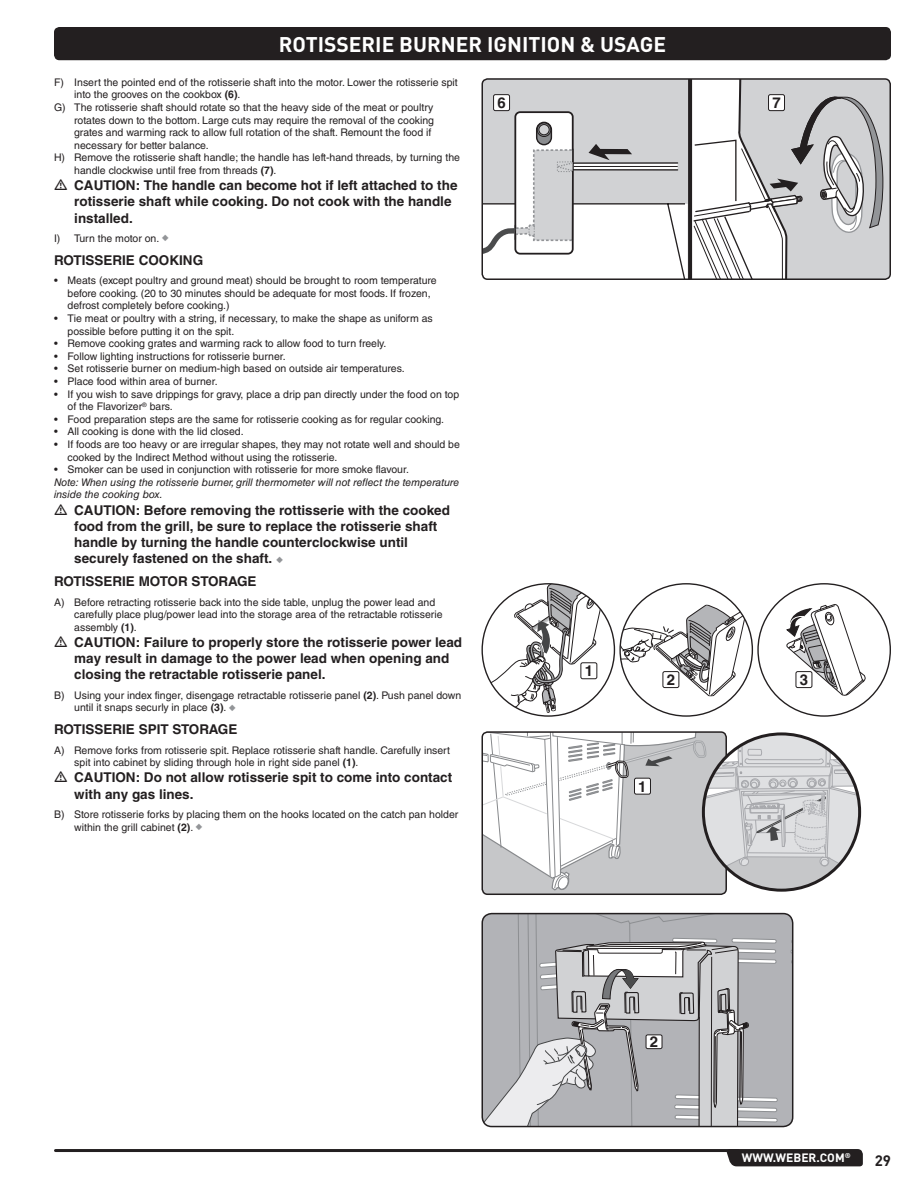
<style>
.page{position:relative;width:918px;height:1188px;background:#fff}
.page>*{position:absolute;margin:0;border:0;box-sizing:border-box;transform-origin:0 0}
.t1{font:21px "DI Nkerned";color:#fff}
.t2{font:700 15px "Helvetica LT Std";color:#231f20}
.t3{font:15px "DI Nkerned";color:#231f20}
.t4{font:700 13.5px/16.2px "Helvetica LT Std";color:#231f20}
.t5{font:12px "DI Nkerned";color:#fff}
.t6{font:10.5px/12.6px "Helvetica LT Std";color:#231f20}
.t7{font:italic 10.5px/12.6px "Helvetica LT Std";color:#231f20}
.s1{font-weight:700}
.s2{color:#939598}
.s3{font-size:11.4px}
</style>
<div class="page">
<div style="left:54px;top:27px;width:837px;height:33px;background:#231f20;border-radius:5px"></div>
<hr style="left:56px;top:1149px;width:682px;height:3px;background:#231f20">
<div style="left:726px;top:1149px;width:137px;height:17px;background:#231f20"></div>
<svg style="left:786px;top:604px;width:79px;height:92px"></svg>
<div style="left:796px;top:672px;width:16px;height:16px;background:#fff;border-radius:2px"></div>
<div style="left:796px;top:671px;width:16px;height:17px;border:1px solid #231f20;border-radius:2px"></div>
<svg style="left:483px;top:584px;width:124px;height:132px"></svg>
<div style="left:581px;top:663px;width:16px;height:16px;background:#fff;border-radius:2px"></div>
<div style="left:581px;top:662px;width:16px;height:17px;border:1px solid #231f20;border-radius:2px"></div>
<svg style="left:621px;top:605px;width:125px;height:95px"></svg>
<div style="left:663px;top:672px;width:16px;height:16px;background:#fff;border-radius:2px"></div>
<div style="left:663px;top:671px;width:16px;height:17px;border:1px solid #231f20;border-radius:2px"></div>
<div style="left:688px;top:79px;width:202px;height:200px;background:#d1d2d4"></div>
<svg style="left:482px;top:79px;width:401px;height:200px"></svg>
<div style="left:482px;top:78px;width:409px;height:202px;border:2px solid #231f20;border-radius:5px"></div>
<div style="left:494px;top:95px;width:16px;height:16px;background:#fff;border-radius:2px"></div>
<div style="left:493px;top:94px;width:17px;height:17px;border:1px solid #231f20;border-radius:2px"></div>
<div style="left:769px;top:95px;width:16px;height:16px;background:#fff;border-radius:2px"></div>
<div style="left:768px;top:94px;width:17px;height:17px;border:1px solid #231f20;border-radius:2px"></div>
<div style="left:778px;top:914px;width:15px;height:213px;background:#b2b3b7"></div>
<svg style="left:482px;top:914px;width:296px;height:213px"></svg>
<div style="left:482px;top:913px;width:311px;height:214px;border:2px solid #231f20;border-radius:10px"></div>
<div style="left:646px;top:1035px;width:16px;height:14px;background:#fff;border-radius:2px"></div>
<div style="left:646px;top:1034px;width:16px;height:15px;border:1px solid #231f20;border-radius:2px"></div>
<svg style="left:482px;top:732px;width:378px;height:162px"></svg>
<div style="left:702px;top:732px;width:159px;height:160px;border:3px solid #231f20;border-radius:50%"></div>
<h1 class="t1" style="left:279px;top:31px;width:389px">ROTISSERIE BURNER IGNITION &amp; USAGE</h1>
<p class="t6" style="left:54px;top:76px;width:405px">F) Insert the pointed end of the rotisserie shaft into the motor. Lower the rotisserie spit</p>
<p class="t6" style="left:74px;top:88px;width:166px">into the grooves on the cookbox <span class="s1">(6)</span>.</p>
<p class="t6" style="left:54px;top:101px;width:381px">G) The rotisserie shaft should rotate so that the heavy side of the meat or poultry</p>
<p class="t6" style="left:74px;top:114px;width:361px">rotates down to the bottom. Large cuts may require the removal of the cooking</p>
<p class="t6" style="left:74px;top:126px;width:359px">grates and warming rack to allow full rotation of the shaft. Remount the food if</p>
<p class="t6" style="left:74px;top:139px;width:134px">necessary for better balance.</p>
<p class="t6" style="left:54px;top:151px;width:408px">H) Remove the rotisserie shaft handle; the handle has left-hand threads, by turning the</p>
<p class="t6" style="left:74px;top:164px;width:202px">handle clockwise until free from threads <span class="s1">(7)</span>.</p>
<p class="t4" style="left:74px;top:177px;width:385px">CAUTION: The handle can become hot if left attached to the rotisserie shaft while cooking. Do not cook with the handle installed.</p>
<p class="t6" style="left:54px;top:232px;width:116px">I) Turn the motor on. <span class="s2">◆</span></p>
<p class="t4" style="left:54px;top:252px;width:151px">ROTISSERIE COOKING</p>
<p class="t6" style="left:68px;top:274px;width:371px;text-indent:-14px">• Meats (except poultry and ground meat) should be brought to room temperature before cooking. (20 to 30 minutes should be adequate for most foods. If frozen, defrost completely before cooking. )</p>
<p class="t6" style="left:68px;top:312px;width:367px;text-indent:-14px">• Tie meat or poultry with a string, if necessary, to make the shape as uniform as possible before putting it on the spit.</p>
<p class="t6" style="left:54px;top:337px;width:332px">• Remove cooking grates and warming rack to allow food to turn freely.</p>
<p class="t6" style="left:54px;top:350px;width:231px">• Follow lighting instructions for rotisserie burner.</p>
<p class="t6" style="left:54px;top:362px;width:350px">• Set rotisserie burner on medium-high based on outside air temperatures.</p>
<p class="t6" style="left:54px;top:375px;width:163px">• Place food within area of burner.</p>
<p class="t6" style="left:68px;top:388px;width:393px;text-indent:-14px">• If you wish to save drippings for gravy, place a drip pan directly under the food on top of the Flavorizer<sup>®</sup> bars.</p>
<p class="t6" style="left:54px;top:413px;width:390px">• Food preparation steps are the same for rotisserie cooking as for regular cooking.</p>
<p class="t6" style="left:54px;top:425px;width:189px">• All cooking is done with the lid closed.</p>
<p class="t6" style="left:68px;top:438px;width:394px;text-indent:-14px">• If foods are too heavy or are irregular shapes, they may not rotate well and should be cooked by the Indirect Method without using the rotisserie.</p>
<p class="t6" style="left:54px;top:463px;width:355px">• Smoker can be used in conjunction with rotisserie for more smoke flavour.</p>
<p class="t7" style="left:54px;top:476px;width:407px">Note: When using the rotisserie burner, grill thermometer will not reflect the temperature inside the cooking box.</p>
<p class="t4" style="left:74px;top:502px;width:377px">CAUTION: Before removing the rottisserie with the cooked food from the grill, be sure to replace the rotisserie shaft handle by turning the handle counterclockwise until securely fastened on the shaft. <span class="s2">◆</span></p>
<p class="t4" style="left:54px;top:573px;width:204px">ROTISSERIE MOTOR STORAGE</p>
<p class="t6" style="left:74px;top:596px;width:370px;text-indent:-20px">A) Before retracting rotisserie back into the side table, unplug the power lead and carefully place plug/power lead into the storage area of the retractable rotisserie assembly <span class="s1">(1)</span>.</p>
<p class="t4" style="left:74px;top:634px;width:389px">CAUTION: Failure to properly store the rotisserie power lead may result in damage to the power lead when opening and closing the retractable rotisserie panel.</p>
<p class="t6" style="left:74px;top:689px;width:389px;text-indent:-20px">B) Using your index finger, disengage retractable rotisserie panel <span class="s1">(2)</span>. Push panel down until it snaps securly in place <span class="s1">(3)</span>. <span class="s2">◆</span></p>
<p class="t4" style="left:54px;top:721px;width:185px">ROTISSERIE SPIT STORAGE</p>
<p class="t6" style="left:74px;top:744px;width:377px;text-indent:-20px">A) Remove forks from rotisserie spit. Replace rotisserie shaft handle. Carefully insert spit into cabinet by sliding through hole in right side panel <span class="s1">(1)</span>.</p>
<p class="t4" style="left:74px;top:769px;width:380px">CAUTION: Do not allow rotisserie spit to come into contact with any gas lines.</p>
<p class="t6" style="left:74px;top:808px;width:386px;text-indent:-20px">B) Store rotisserie forks by placing them on the hooks located on the catch pan holder within the grill cabinet <span class="s1">(2)</span>. <span class="s2">◆</span></p>
<h2 class="t2" style="left:497px;top:94px;width:10px">6</h2>
<h2 class="t2" style="left:772px;top:94px;width:10px">7</h2>
<h2 class="t2" style="left:585px;top:662px;width:10px">1<span class="s3">1</span></h2>
<h2 class="t2" style="left:667px;top:671px;width:10px">2<span class="s3">2</span></h2>
<h2 class="t2" style="left:638px;top:777px;width:10px">1</h2>
<h2 class="t2" style="left:800px;top:671px;width:10px">3<span class="s3">3</span></h2>
<h2 class="t2" style="left:650px;top:1033px;width:10px">2</h2>
<p class="t5" style="left:742px;top:1150px;width:110px">WWW.WEBER.COM<sup>®</sup></p>
<h2 class="t3" style="left:875px;top:1151px;width:18px">29</h2>
</div>
